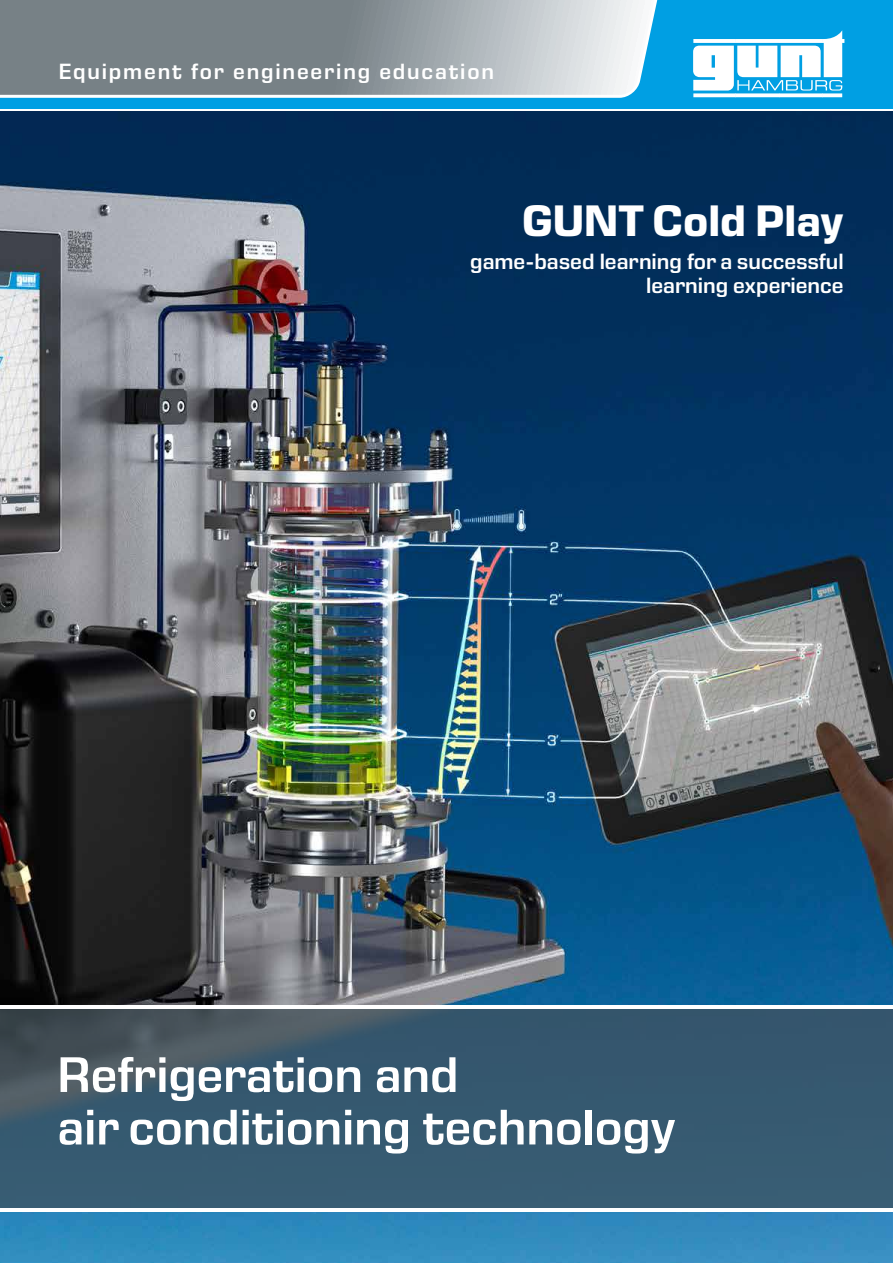
<style>
.page{position:relative;width:893px;height:1263px;background:#fff}
.page>*{position:absolute;margin:0;border:0;box-sizing:border-box;transform-origin:0 0}
.t1{font:700 93px "gunt 2 E Symbol";color:#fff}
.t2{font:600 51px/52.5px "Eurostile Next LT Pro";color:#fff}
.t3{font:700 45px "Eurostile Next LT Pro";color:#fff}
.t4{font:600 22.5px/24px "Eurostile Next LT Pro";color:#fff;text-align:right}
.t5{font:600 22.5px "Eurostile Next LT Pro";letter-spacing:.08em;color:#fff}
</style>
<div class="page">
<div style="left:0;top:0;width:893px;height:108px;background:#009fe3"></div>
<svg style="left:0;top:0;width:658px;height:98px;background:#95a0a6"></svg>
<img style="left:0;top:112px;width:893px;height:1151px">
<img style="left:0;top:1009px;width:893px;height:200px">
<hr style="left:0;top:1006px;width:893px;height:3px;background:#fff">
<hr style="left:0;top:1209px;width:893px;height:3px;background:#fff">
<p class="t5" style="left:59px;top:59px;width:437px">Equipment for engineering education</p>
<h1 class="t1" style="left:735px;top:18px;width:116px">◆■▼</h1>
<h3 class="t3" style="left:522px;top:196px;width:323px">GUNT Cold Play</h3>
<p class="t4" style="left:470px;top:250px;width:375px">game-based learning for a successful learning experience</p>
<h2 class="t2" style="left:57px;top:1049px;width:620px">Refrigeration and<br>air conditioning technology</h2>
</div>
